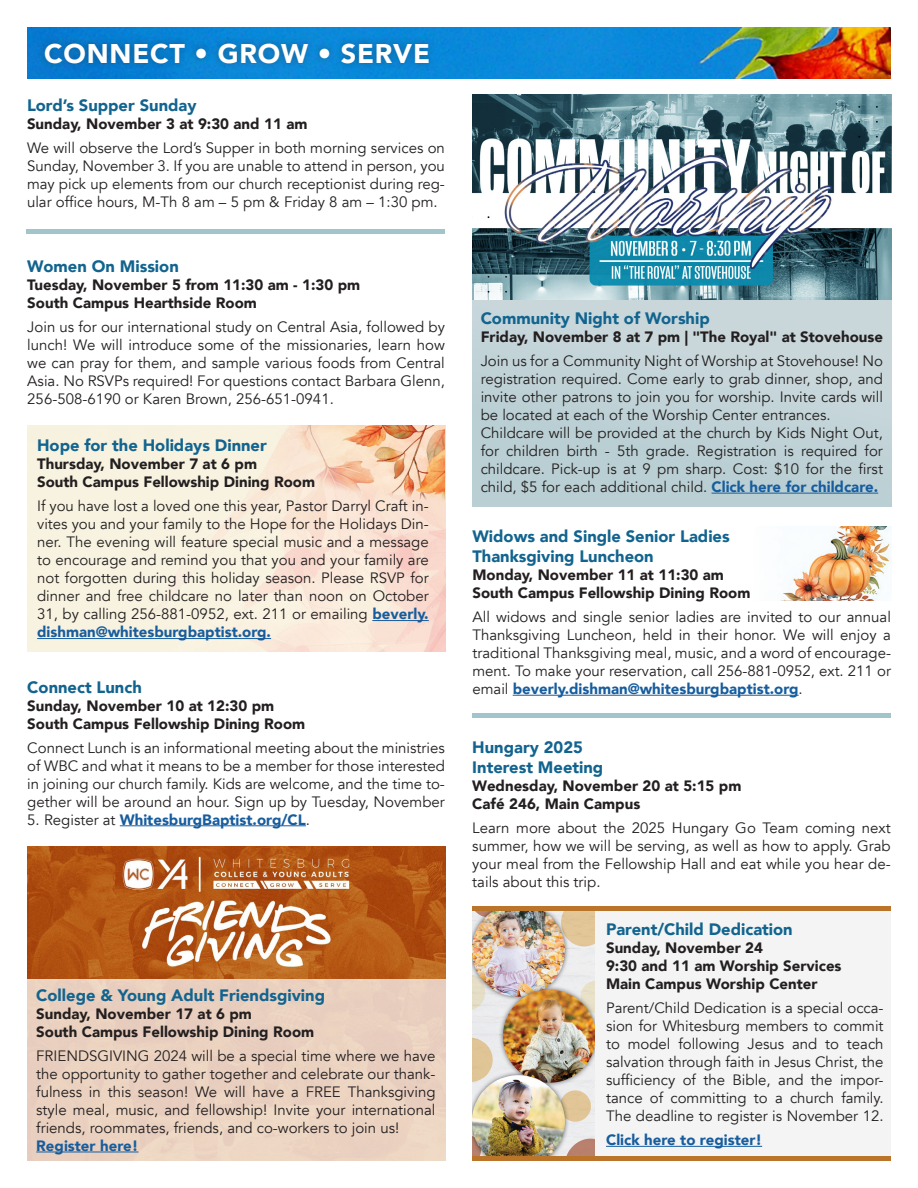
<style>
.page{position:relative;width:918px;height:1188px;background:#fff}
.page>*{position:absolute;margin:0;border:0;box-sizing:border-box;transform-origin:0 0}
.t1{font:900 27px "Avenir";letter-spacing:.03em;color:#fff}
.t2{font:900 16.5px "Avenir";color:#12648f}
.t3{font:15px/18px "Avenir";color:#231f20;text-align:justify}
.t4{font:900 15px "Avenir";color:#231f20}
.t5{font:900 15px "Avenir";color:#175d9e}
.s1{font-weight:900;color:#175d9e}
.s2{font-weight:400;color:#231f20}
</style>
<div class="page">
<img style="left:27px;top:27px;width:864px;height:51px">
<div style="left:37px;top:36px;width:400px;height:36px;background:#231f20;opacity:.38"></div>
<div style="left:472px;top:713px;width:419px;height:5px;background:#a1c5ca"></div>
<hr style="left:27px;top:229px;width:418px;height:4px;background:#a1c5ca">
<img style="left:27px;top:426px;width:418px;height:226px">
<hr style="left:372px;top:620px;width:57px;height:1px;background:#175d9e">
<hr style="left:37px;top:638px;width:234px;height:1px;background:#175d9e">
<img style="left:783px;top:527px;width:108px;height:73px">
<hr style="left:513px;top:695px;width:286px;height:1px;background:#175d9e">
<div style="left:473px;top:296px;width:418px;height:211px;background:#c1d3d7"></div>
<hr style="left:712px;top:493px;width:166px;height:1px;background:#175d9e">
<img style="left:472px;top:94px;width:419px;height:205px">
<div style="left:27px;top:978px;width:418px;height:182px;background:#ead1bf"></div>
<hr style="left:36px;top:1152px;width:102px;height:1px;background:#175d9e">
<img style="left:27px;top:847px;width:418px;height:131px">
<div style="left:589px;top:908px;width:302px;height:251px;background:#f3f4f3"></div>
<hr style="left:606px;top:1146px;width:156px;height:1px;background:#175d9e">
<img style="left:473px;top:911px;width:121px;height:245px">
<div style="left:473px;top:906px;width:418px;height:5px;background:#bb752a"></div>
<div style="left:473px;top:1156px;width:418px;height:5px;background:#bb752a"></div>
<hr style="left:120px;top:825px;width:186px;height:1px;background:#175d9e">
<p class="t1" style="left:44px;top:31px;width:387px">CONNECT • GROW • SERVE</p>
<p class="t2" style="left:27px;top:91px;width:171px">Lord’s Supper Sunday</p>
<p class="t4" style="left:27px;top:111px;width:282px">Sunday, November 3 at 9:30 and 11 am</p>
<p class="t3" style="left:27px;top:139px;width:419px">We will observe the Lord’s Supper in both morning services on Sunday, November 3. If you are unable to attend in person, you may pick up elements from our church receptionist during reg&shy;ular office hours, M-Th 8 am – 5 pm &amp; Friday 8 am – 1:30 pm.</p>
<p class="t2" style="left:27px;top:252px;width:153px">Women On Mission</p>
<p class="t4" style="left:27px;top:272px;width:334px">Tuesday, November 5 from 11:30 am - 1:30 pm</p>
<p class="t4" style="left:27px;top:290px;width:231px">South Campus Hearthside Room</p>
<p class="t3" style="left:27px;top:318px;width:419px">Join us for our international study on Central Asia, followed by lunch! We will introduce some of the missionaries, learn how we can pray for them, and sample various foods from Central Asia. No RSVPs required! For questions contact Barbara Glenn, 256-508-6190 or Karen Brown, 256-651-0941.</p>
<p class="t2" style="left:37px;top:432px;width:231px">Hope for the Holidays Dinner</p>
<p class="t4" style="left:37px;top:451px;width:221px">Thursday, November 7 at 6 pm</p>
<p class="t4" style="left:37px;top:469px;width:280px">South Campus Fellowship Dining Room</p>
<p class="t3" style="left:37px;top:498px;width:393px">If you have lost a loved one this year, Pastor Darryl Craft in&shy;vites you and your family to the Hope for the Holidays Din&shy;ner. The evening will feature special music and a message to encourage and remind you that you and your family are not forgotten during this holiday season. Please RSVP for dinner and free childcare no later than noon on October 31, by calling 256-881-0952, ext. 211 or emailing <span class="s1">beverly. dishman@whitesburgbaptist.org.</span></p>
<p class="t2" style="left:27px;top:673px;width:116px">Connect Lunch</p>
<p class="t4" style="left:27px;top:693px;width:248px">Sunday, November 10 at 12:30 pm</p>
<p class="t4" style="left:27px;top:711px;width:280px">South Campus Fellowship Dining Room</p>
<p class="t3" style="left:27px;top:739px;width:419px">Connect Lunch is an informational meeting about the ministries of WBC and what it means to be a member for those interested in joining our church family. Kids are welcome, and the time to&shy;gether will be around an hour. Sign up by Tuesday, November</p>
<p class="t5" style="left:27px;top:807px;width:284px"><span class="s2">5. Register at</span> WhitesburgBaptist.org/CL<span class="s2">.</span></p>
<p class="t2" style="left:36px;top:981px;width:290px">College &amp; Young Adult Friendsgiving</p>
<p class="t4" style="left:36px;top:1001px;width:217px">Sunday, November 17 at 6 pm</p>
<p class="t4" style="left:36px;top:1019px;width:280px">South Campus Fellowship Dining Room</p>
<p class="t3" style="left:36px;top:1047px;width:401px">FRIENDSGIVING 2024 will be a special time where we have the opportunity to gather together and celebrate our thank&shy;fulness in this season! We will have a FREE Thanksgiving style meal, music, and fellowship! Invite your international friends, roommates, friends, and co-workers to join us!</p>
<p class="t5" style="left:36px;top:1133px;width:104px">Register here!</p>
<p class="t2" style="left:481px;top:304px;width:231px">Community Night of Worship</p>
<p class="t4" style="left:481px;top:324px;width:404px">Friday, November 8 at 7 pm | "The Royal" at Stovehouse</p>
<p class="t3" style="left:481px;top:352px;width:404px">Join us for a Community Night of Worship at Stovehouse! No registration required. Come early to grab dinner, shop, and invite other patrons to join you for worship. Invite cards will be located at each of the Worship Center entrances.</p>
<p class="t3" style="left:481px;top:424px;width:404px">Childcare will be provided at the church by Kids Night Out, for children birth - 5th grade. Registration is required for childcare. Pick-up is at 9 pm sharp. Cost: $10 for the first child, $5 for each additional child. <span class="s1">Click here for childcare.</span></p>
<p class="t2" style="left:472px;top:522px;width:259px">Widows and Single Senior Ladies</p>
<p class="t2" style="left:472px;top:542px;width:183px">Thanksgiving Luncheon</p>
<p class="t4" style="left:472px;top:562px;width:253px">Monday, November 11 at 11:30 am</p>
<p class="t4" style="left:472px;top:580px;width:280px">South Campus Fellowship Dining Room</p>
<p class="t3" style="left:472px;top:608px;width:420px">All widows and single senior ladies are invited to our annual Thanksgiving Luncheon, held in their honor. We will enjoy a traditional Thanksgiving meal, music, and a word of encourage&shy;ment. To make your reservation, call 256-881-0952, ext. 211 or email <span class="s1">beverly.dishman@whitesburgbaptist.org</span>.</p>
<p class="t2" style="left:472px;top:733px;width:112px">Hungary 2025</p>
<p class="t2" style="left:472px;top:753px;width:133px">Interest Meeting</p>
<p class="t4" style="left:472px;top:773px;width:271px">Wednesday, November 20 at 5:15 pm</p>
<p class="t4" style="left:472px;top:791px;width:169px">Café 246, Main Campus</p>
<p class="t3" style="left:472px;top:819px;width:420px">Learn more about the 2025 Hungary Go Team coming next summer, how we will be serving, as well as how to apply. Grab your meal from the Fellowship Hall and eat while you hear de&shy;tails about this trip.</p>
<p class="t2" style="left:606px;top:915px;width:188px">Parent/Child Dedication</p>
<p class="t4" style="left:606px;top:935px;width:158px">Sunday, November 24</p>
<p class="t4" style="left:606px;top:953px;width:237px">9:30 and 11 am Worship Services</p>
<p class="t4" style="left:606px;top:971px;width:213px">Main Campus Worship Center</p>
<p class="t3" style="left:606px;top:999px;width:279px">Parent/Child Dedication is a special occa&shy;sion for Whitesburg members to commit to model following Jesus and to teach salvation through faith in Jesus Christ, the sufficiency of the Bible, and the impor&shy;tance of committing to a church family.<br>The deadline to register is November 12.</p>
<p class="t5" style="left:606px;top:1127px;width:158px">Click here to register!</p>
</div>
